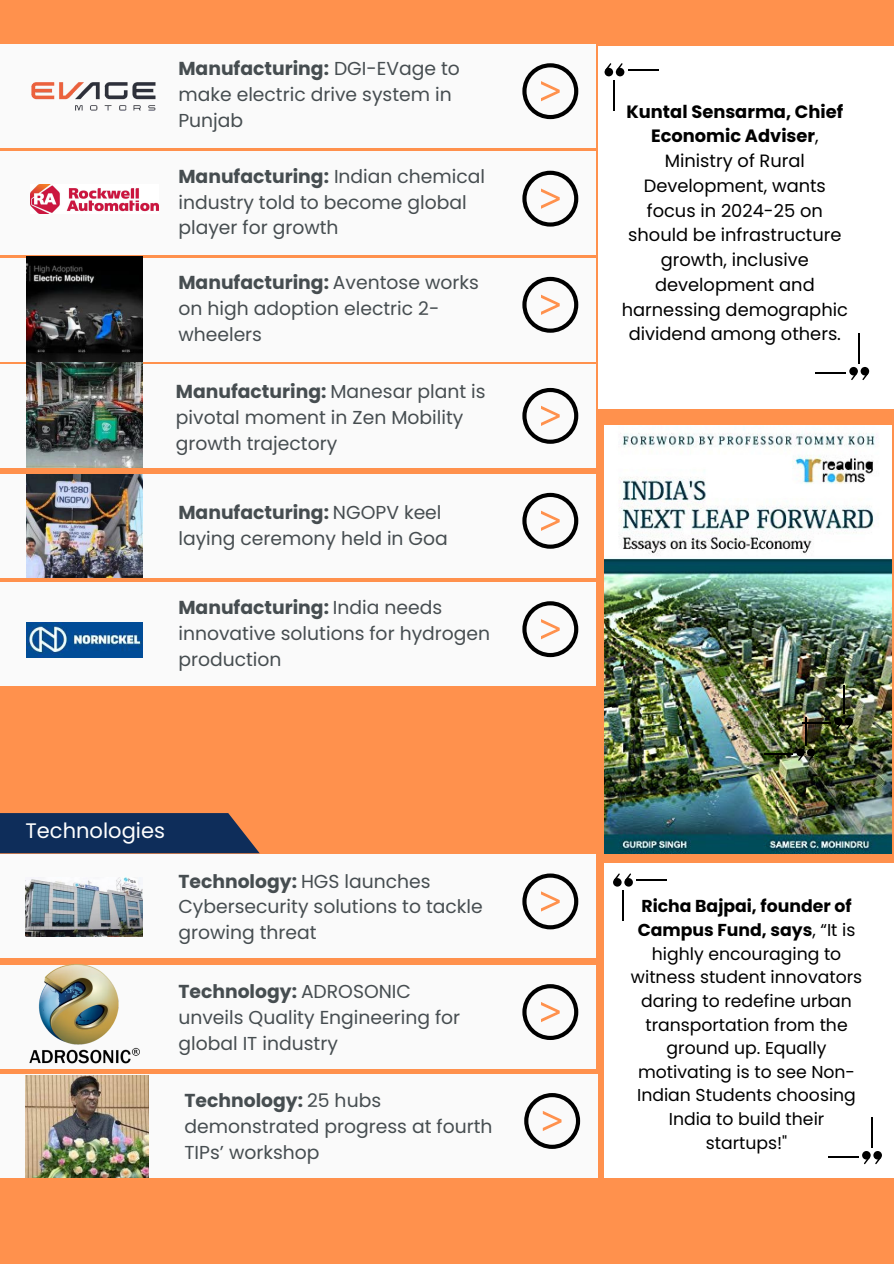
<style>
.page{position:relative;width:894px;height:1264px;background:#fff}
.page>*{position:absolute;margin:0;border:0;box-sizing:border-box;transform-origin:0 0}
.t1{font:21px "Poppins";color:#fff}
.t2{font:18.75px/25.8px "Poppins";color:#464d50}
.t3{font:17.85px/24.8px "Poppins";color:#000;text-align:center}
.t4{font:17.25px/23.7px "Poppins";color:#000;text-align:center}
.s1{font-weight:700}
</style>
<div class="page">
<div style="left:0;top:0;width:893px;height:1263px;background:#ff914d"></div>
<img style="left:604px;top:426px;width:287px;height:427px">
<div style="left:604px;top:862px;width:289px;height:315px;background:#fff"></div>
<div style="left:624px;top:878px;width:8px;height:8px;background:#000;border-radius:50%"></div>
<svg style="left:625px;top:873px;width:6px;height:7px"></svg>
<div style="left:613px;top:878px;width:8px;height:8px;background:#000;border-radius:50%"></div>
<svg style="left:613px;top:873px;width:6px;height:8px"></svg>
<hr style="left:622px;top:890px;width:1px;height:30px;background:#000">
<hr style="left:636px;top:879px;width:31px;height:2px;background:#000">
<div style="left:796px;top:748px;width:8px;height:8px;background:#000;border-radius:50%"></div>
<svg style="left:806px;top:748px;width:8px;height:8px"></svg>
<svg style="left:797px;top:753px;width:17px;height:7px"></svg>
<hr style="left:804px;top:717px;width:2px;height:28px;background:#000">
<hr style="left:764px;top:753px;width:29px;height:2px;background:#000">
<div style="left:834px;top:717px;width:8px;height:8px;background:#000;border-radius:50%"></div>
<div style="left:844px;top:717px;width:8px;height:8px;background:#000;border-radius:50%"></div>
<hr style="left:842px;top:685px;width:2px;height:29px;background:#000">
<svg style="left:802px;top:722px;width:49px;height:7px"></svg>
<svg style="left:861px;top:1150px;width:9px;height:9px"></svg>
<svg style="left:873px;top:1150px;width:8px;height:9px"></svg>
<svg style="left:863px;top:1156px;width:17px;height:8px"></svg>
<hr style="left:871px;top:1116px;width:1px;height:31px;background:#000">
<hr style="left:827px;top:1156px;width:31px;height:1px;background:#000">
<div style="left:0;top:364px;width:596px;height:104px;background:#fafafa"></div>
<div style="left:522px;top:388px;width:56px;height:56px;border:4px solid #000;border-radius:50%"></div>
<svg style="left:541px;top:406px;width:18px;height:20px"></svg>
<div style="left:0;top:473px;width:596px;height:104px;background:#fafafa"></div>
<div style="left:522px;top:493px;width:56px;height:55px;border:4px solid #000;border-radius:50%"></div>
<svg style="left:541px;top:510px;width:18px;height:21px"></svg>
<div style="left:0;top:582px;width:596px;height:104px;background:#fafafa"></div>
<svg style="left:524px;top:603px;width:52px;height:52px"></svg>
<div style="left:522px;top:601px;width:56px;height:56px;border:4px solid #000;border-radius:50%"></div>
<svg style="left:541px;top:619px;width:18px;height:20px"></svg>
<div style="left:0;top:151px;width:596px;height:104px;background:#fafafa"></div>
<div style="left:522px;top:171px;width:56px;height:55px;border:4px solid #000;border-radius:50%"></div>
<svg style="left:541px;top:188px;width:18px;height:21px"></svg>
<div style="left:0;top:257px;width:596px;height:104px;background:#fafafa"></div>
<svg style="left:524px;top:279px;width:52px;height:52px"></svg>
<div style="left:522px;top:277px;width:56px;height:56px;border:4px solid #000;border-radius:50%"></div>
<svg style="left:541px;top:295px;width:18px;height:20px"></svg>
<img style="left:31px;top:184px;width:127px;height:29px">
<img style="left:27px;top:256px;width:116px;height:105px">
<img style="left:27px;top:363px;width:116px;height:104px">
<img style="left:27px;top:474px;width:116px;height:103px">
<img style="left:27px;top:622px;width:116px;height:35px">
<div style="left:0;top:854px;width:596px;height:104px;background:#fafafa"></div>
<svg style="left:524px;top:875px;width:52px;height:52px"></svg>
<div style="left:522px;top:873px;width:56px;height:56px;border:4px solid #000;border-radius:50%"></div>
<svg style="left:541px;top:891px;width:18px;height:20px"></svg>
<div style="left:0;top:964px;width:596px;height:104px;background:#fafafa"></div>
<div style="left:522px;top:984px;width:56px;height:56px;border:4px solid #000;border-radius:50%"></div>
<svg style="left:541px;top:1002px;width:18px;height:20px"></svg>
<svg style="left:0;top:813px;width:259px;height:40px;background:#1c3359"></svg>
<img style="left:26px;top:877px;width:117px;height:59px">
<img style="left:29px;top:964px;width:111px;height:100px">
<div style="left:598px;top:47px;width:295px;height:362px;background:#fff"></div>
<div style="left:0;top:44px;width:596px;height:104px;background:#fafafa"></div>
<svg style="left:524px;top:65px;width:52px;height:52px"></svg>
<div style="left:522px;top:63px;width:56px;height:56px;border:4px solid #000;border-radius:50%"></div>
<svg style="left:541px;top:81px;width:18px;height:20px"></svg>
<img style="left:31px;top:82px;width:125px;height:29px">
<div style="left:0;top:1073px;width:597px;height:104px;background:#fafafa"></div>
<svg style="left:526px;top:1095px;width:52px;height:51px"></svg>
<div style="left:524px;top:1092px;width:56px;height:56px;border:4px solid #000;border-radius:50%"></div>
<svg style="left:542px;top:1110px;width:19px;height:21px"></svg>
<img style="left:26px;top:1075px;width:122px;height:102px">
<div style="left:615px;top:68px;width:9px;height:8px;background:#000;border-radius:50%"></div>
<div style="left:604px;top:68px;width:9px;height:8px;background:#000;border-radius:50%"></div>
<svg style="left:605px;top:63px;width:17px;height:8px"></svg>
<hr style="left:613px;top:80px;width:2px;height:30px;background:#000">
<hr style="left:627px;top:69px;width:31px;height:2px;background:#000">
<div style="left:849px;top:367px;width:8px;height:8px;background:#000;border-radius:50%"></div>
<svg style="left:850px;top:373px;width:6px;height:7px"></svg>
<div style="left:860px;top:367px;width:8px;height:8px;background:#000;border-radius:50%"></div>
<svg style="left:862px;top:373px;width:6px;height:7px"></svg>
<hr style="left:858px;top:333px;width:1px;height:30px;background:#000">
<hr style="left:814px;top:372px;width:31px;height:2px;background:#000">
<p class="t2" style="left:178px;top:56px;width:283px"><span class="s1">Manufacturing:</span> DGI-EVage to make electric drive system in<br>Punjab</p>
<p class="t2" style="left:178px;top:163px;width:308px"><span class="s1">Manufacturing:</span> Indian chemical industry told to become global player for growth</p>
<p class="t2" style="left:178px;top:269px;width:302px"><span class="s1">Manufacturing:</span> Aventose works on high adoption electric 2- wheelers</p>
<p class="t2" style="left:176px;top:378px;width:311px"><span class="s1">Manufacturing:</span> Manesar plant is pivotal moment in Zen Mobility growth trajectory</p>
<p class="t2" style="left:178px;top:499px;width:271px"><span class="s1">Manufacturing:</span> NGOPV keel laying ceremony held in Goa</p>
<p class="t2" style="left:178px;top:594px;width:313px"><span class="s1">Manufacturing:</span> India needs innovative solutions for hydrogen production</p>
<p class="t1" style="left:26px;top:816px;width:141px">Technologies</p>
<p class="t2" style="left:178px;top:868px;width:306px"><span class="s1">Technology:</span> HGS launches<br>Cybersecurity solutions to tackle growing threat</p>
<p class="t2" style="left:178px;top:978px;width:283px"><span class="s1">Technology:</span> ADROSONIC unveils Quality Engineering for global IT industry</p>
<p class="t2" style="left:184px;top:1087px;width:309px"><span class="s1">Technology:</span> 25 hubs demonstrated progress at fourth<br>TIPs’ workshop</p>
<p class="t3" style="left:621px;top:99px;width:228px"><span class="s1">Kuntal Sensarma, Chief<br>Economic Adviser</span>,<br>Ministry of Rural<br>Development, wants focus in 2024-25 on should be infrastructure growth, inclusive development and harnessing demographic dividend among others.</p>
<p class="t4" style="left:630px;top:894px;width:233px"><span class="s1">Richa Bajpai, founder of<br>Campus Fund, says</span>, “It is highly encouraging to witness student innovators daring to redefine urban transportation from the ground up. Equally motivating is to see Non-<br>Indian Students choosing<br>India to build their startups!"</p>
</div>
